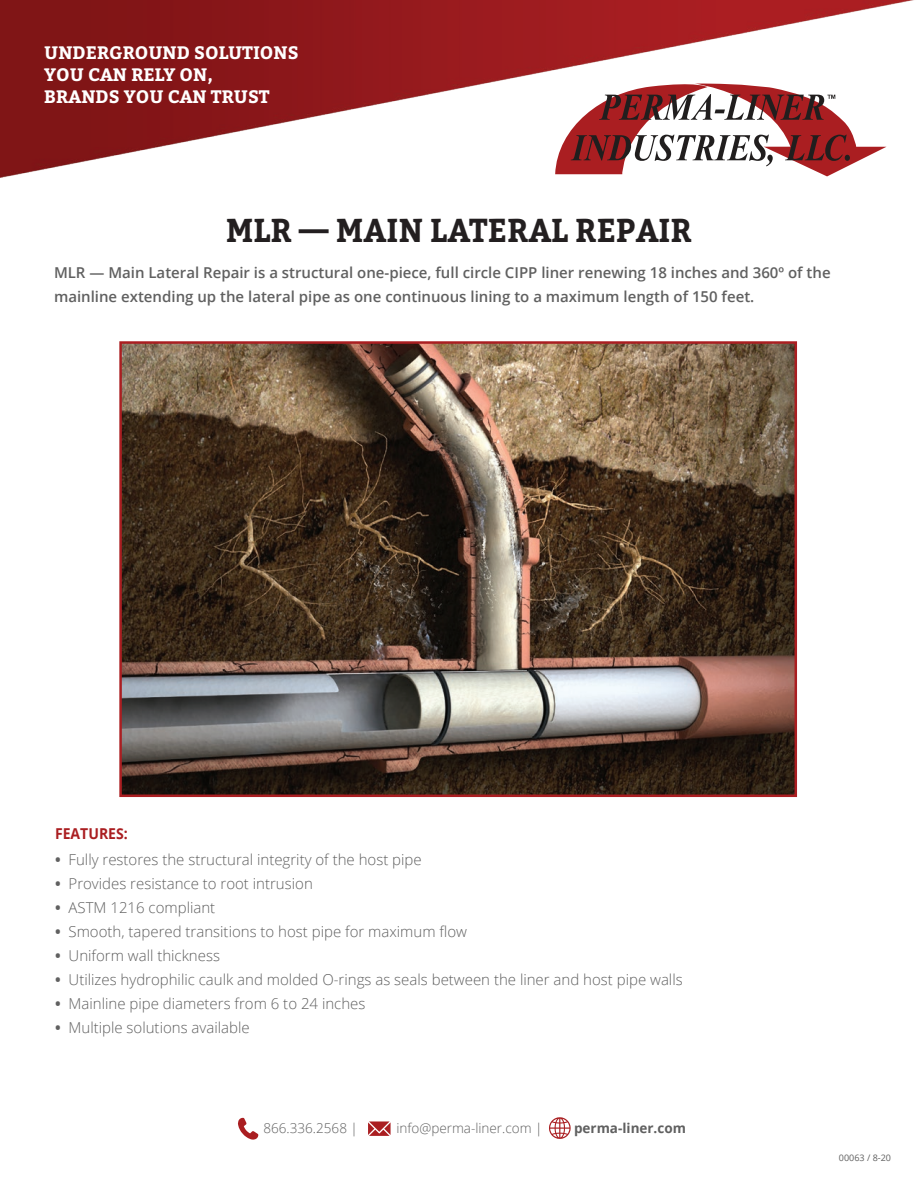
<style>
.page{position:relative;width:918px;height:1188px;background:#fff}
.page>*{position:absolute;margin:0;border:0;box-sizing:border-box;transform-origin:0 0}
.t1{font:700 33px "Bitter";letter-spacing:.01em;color:#231f20;scale:.93 1}
.t2{font:700 18px "Bitter";color:#fff}
.t3{font:300 15px "Open Sans";color:#606060}
.t4{font:600 15px/24px "Open Sans";color:#606060}
.t5{font:700 15px "Open Sans";color:#aa1e21;scale:.94 1}
.t6{font:300 13.5px "Open Sans";color:#606060}
.t7{font:700 13.5px "Open Sans";color:#606060}
.t8{font:9px "Open Sans";color:#606060}
.s1{font-weight:700}
</style>
<div class="page">
<img style="left:0;top:0;width:914px;height:1136px">
<svg style="left:555px;top:84px;width:332px;height:92px"></svg>
<svg style="left:238px;top:1118px;width:20px;height:22px"></svg>
<svg style="left:368px;top:1121px;width:23px;height:15px"></svg>
<svg style="left:549px;top:1117px;width:22px;height:22px"></svg>
<img style="left:123px;top:345px;width:670px;height:448px">
<div style="left:119px;top:341px;width:678px;height:456px;border:3px solid #aa1e21"></div>
<p class="t2" style="left:44px;top:41px;width:256px">UNDERGROUND SOLUTIONS</p>
<p class="t2" style="left:44px;top:63px;width:170px">YOU CAN RELY ON,</p>
<p class="t2" style="left:44px;top:84px;width:227px">BRANDS YOU CAN TRUST</p>
<p class="t1" style="left:226px;top:208px;width:502px">MLR — MAIN LATERAL REPAIR</p>
<p class="t4" style="left:54px;top:260px;width:778px">MLR — Main Lateral Repair is a structural one-piece, full circle CIPP liner renewing 18 inches and 360º of the mainline extending up the lateral pipe as one continuous lining to a maximum length of 150 feet.</p>
<p class="t5" style="left:55px;top:823px;width:79px">FEATURES:</p>
<p class="t3" style="left:55px;top:849px;width:368px"><span class="s1">•</span> Fully restores the structural integrity of the host pipe</p>
<p class="t3" style="left:55px;top:873px;width:259px"><span class="s1">•</span> Provides resistance to root intrusion</p>
<p class="t3" style="left:55px;top:897px;width:162px"><span class="s1">•</span> ASTM 1216 compliant</p>
<p class="t3" style="left:55px;top:921px;width:414px"><span class="s1">•</span> Smooth, tapered transitions to host pipe for maximum flow</p>
<p class="t3" style="left:55px;top:945px;width:166px"><span class="s1">•</span> Uniform wall thickness</p>
<p class="t3" style="left:55px;top:969px;width:629px"><span class="s1">•</span> Utilizes hydrophilic caulk and molded O-rings as seals between the liner and host pipe walls</p>
<p class="t3" style="left:55px;top:993px;width:312px"><span class="s1">•</span> Mainline pipe diameters from 6 to 24 inches</p>
<p class="t3" style="left:55px;top:1017px;width:196px"><span class="s1">•</span> Multiple solutions available</p>
<p class="t6" style="left:264px;top:1119px;width:96px">866.336.2568 |</p>
<p class="t6" style="left:396px;top:1119px;width:148px">info@perma-liner.com |</p>
<p class="t7" style="left:574px;top:1119px;width:114px">perma-liner.com</p>
<p class="t8" style="left:839px;top:1151px;width:54px">00063 / 8-20</p>
</div>
